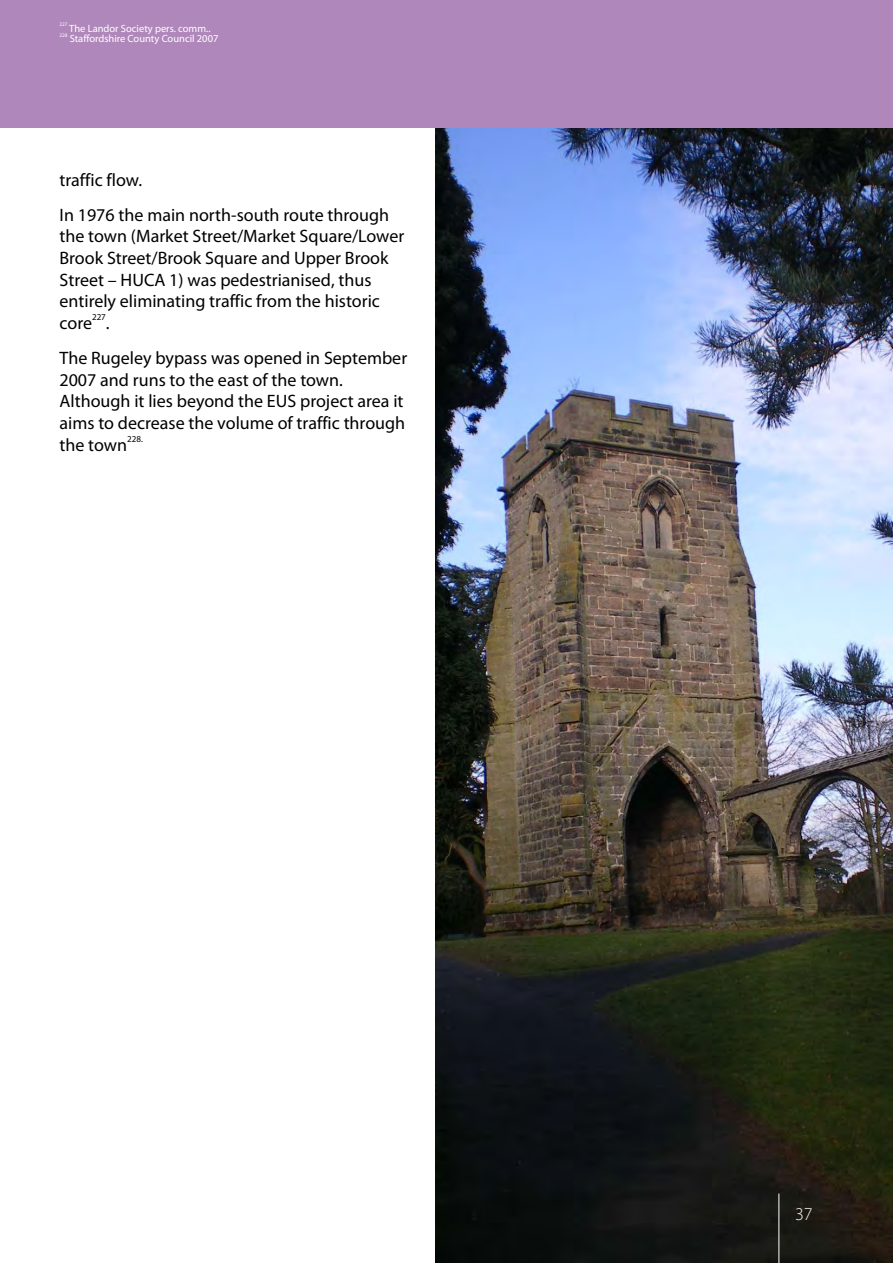
<style>
.page{position:relative;width:893px;height:1263px;background:#fff}
.page>*{position:absolute;margin:0;border:0;box-sizing:border-box;transform-origin:0 0}
.t1{font:18px/21.6px "Myriad Pro";color:#000}
.t2{font:300 18px "Myriad Pro";color:#fff}
.t3{font:10.5px "Myriad Pro";color:#fff}
.t4{font:9px "Myriad Pro";color:#000}
.t5{font:5.25px "Myriad Pro";color:#fff}
</style>
<div class="page">
<img style="left:436px;top:128px;width:457px;height:1135px">
<div style="left:0;top:0;width:893px;height:128px;background:#b087ba"></div>
<hr style="left:778px;top:1193px;width:1px;height:70px;background:#fff">
<p class="t5" style="left:59px;top:22px;width:10px">227</p>
<p class="t3" style="left:69px;top:24px;width:143px">The Landor Society pers. comm..</p>
<p class="t5" style="left:59px;top:33px;width:10px">228</p>
<p class="t3" style="left:70px;top:35px;width:150px">Staffordshire County Council 2007</p>
<p class="t1" style="left:60px;top:164px;width:331px;line-height:34.7px">traffic flow.<br>In 1976 the main north-south route through</p>
<p class="t1" style="left:60px;top:227px;width:346px">the town (Market Street/Market Square/Lower Brook Street/Brook Square and Upper Brook Street – HUCA 1) was pedestrianised, thus entirely eliminating traffic from the historic</p>
<p class="t4" style="left:92px;top:314px;width:15px">227</p>
<p class="t1" style="left:60px;top:307px;width:349px;line-height:34.7px">core .<br>The Rugeley bypass was opened in September</p>
<p class="t1" style="left:60px;top:370px;width:347px">2007 and runs to the east of the town.<br>Although it lies beyond the EUS project area it aims to decrease the volume of traffic through</p>
<p class="t4" style="left:127px;top:435px;width:17px">228.</p>
<p class="t1" style="left:60px;top:436px;width:69px">the town</p>
<p class="t2" style="left:795px;top:1207px;width:19px">37</p>
</div>
